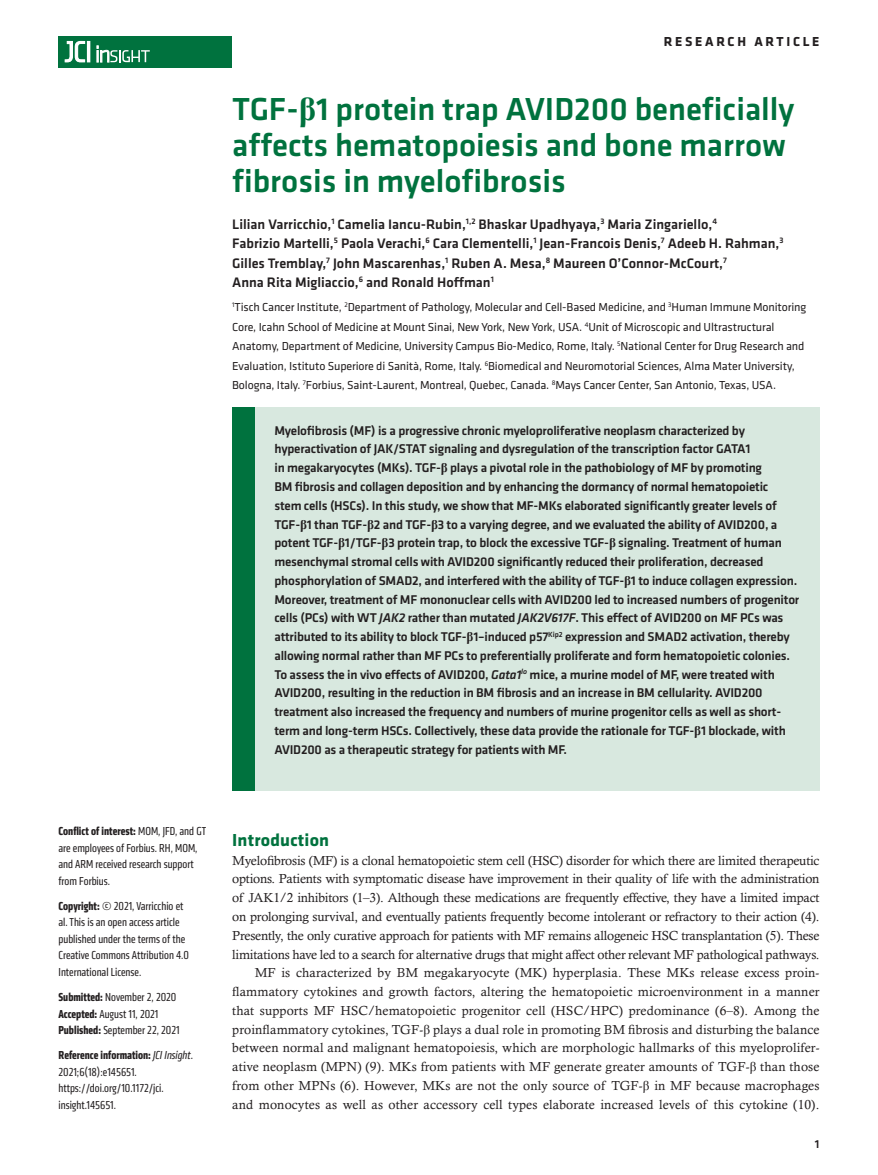
<style>
.page{position:relative;width:878px;height:1175px;background:#fff}
.page>*{position:absolute;margin:0;border:0;box-sizing:border-box;transform-origin:0 0}
.t1{font:500 33px/36px "Klavika Basic";color:#00723e}
.t2{font:700 18px "Klavika";letter-spacing:.01em;color:#00723e}
.t3{font:500 14.25px/19.5px "Klavika Basic";color:#231f20}
.t4{font:700 13.5px "Klavika Basic";letter-spacing:.2em;color:#231f20}
.t5{font:500 13.2px/18.8px "Klavika Basic";letter-spacing:-.015em;color:#231f20}
.t6{font:13.2px/18.8px "Calisto MT Std";letter-spacing:.01em;color:#231f20;text-align:right}
.t7{font:12px/19.5px "Klavika";letter-spacing:-.01em;color:#231f20}
.t8{font:condensed 12px/16.5px "Klavika";color:#231f20}
.t9{font:500 12px "Klavika Basic";color:#231f20}
.s1{font-family:"Times New Roman";font-weight:700}
.s2{font-style:italic}
.s3{font-weight:700}
.s4{font-family:"Times New Roman"}
</style>
<div class="page">
<div style="left:59px;top:36px;width:173px;height:31px;background:#00723e"></div>
<hr style="left:87px;top:41px;width:3px;height:21px;background:#fff">
<svg style="left:64px;top:41px;width:21px;height:22px"></svg>
<svg style="left:97px;top:46px;width:53px;height:16px"></svg>
<div style="left:232px;top:408px;width:587px;height:383px;background:#d8e8df"></div>
<div style="left:232px;top:408px;width:22px;height:383px;background:#00723e"></div>
<p class="t4" style="left:663px;top:32px;width:157px">RESEARCH ARTICLE</p>
<h1 class="t1" style="left:232px;top:91px;width:563px">TGF-<span class="s1">β</span>1 protein trap AVID200 beneficially affects hematopoiesis and bone marrow fibrosis in myelofibrosis</h1>
<p class="t3" style="left:232px;top:214px;width:553px">Lilian Varricchio,<sup>1</sup> Camelia Iancu-Rubin,<sup>1,2</sup> Bhaskar Upadhyaya,<sup>3</sup> Maria Zingariello,<sup>4<br></sup>Fabrizio Martelli,<sup>5</sup> Paola Verachi,<sup>6</sup> Cara Clementelli,<sup>1</sup> Jean-Francois Denis,<sup>7</sup> Adeeb H. Rahman,<sup>3<br></sup>Gilles Tremblay,<sup>7</sup> John Mascarenhas,<sup>1</sup> Ruben A. Mesa,<sup>8</sup> Maureen O’Connor-McCourt,<sup>7<br></sup>Anna Rita Migliaccio,<sup>6</sup> and Ronald Hoffman<sup>1</sup></p>
<p class="t7" style="left:232px;top:297px;width:575px"><sup>1</sup>Tisch Cancer Institute, <sup>2</sup>Department of Pathology, Molecular and Cell-Based Medicine, and <sup>3</sup>Human Immune Monitoring Core, Icahn School of Medicine at Mount Sinai, New York, New York, USA. <sup>4</sup>Unit of Microscopic and Ultrastructural Anatomy, Department of Medicine, University Campus Bio-Medico, Rome, Italy. <sup>5</sup>National Center for Drug Research and Evaluation, Istituto Superiore di Sanità, Rome, Italy. <sup>6</sup>Biomedical and Neuromotorial Sciences, Alma Mater University, Bologna, Italy. <sup>7</sup>Forbius, Saint-Laurent, Montreal, Quebec, Canada. <sup>8</sup>Mays Cancer Center, San Antonio, Texas, USA.</p>
<p class="t5" style="left:274px;top:420px;width:526px">Myelofibrosis (MF) is a progressive chronic myeloproliferative neoplasm characterized by hyperactivation of JAK/STAT signaling and dysregulation of the transcription factor GATA1<br>in megakaryocytes (MKs). TGF-<span class="s1">β</span> plays a pivotal role in the pathobiology of MF by promoting<br>BM fibrosis and collagen deposition and by enhancing the dormancy of normal hematopoietic<br>stem cells (HSCs). In this study, we show that MF-MKs elaborated significantly greater levels of TGF-<span class="s1">β</span>1 than TGF-<span class="s1">β</span>2 and TGF-<span class="s1">β</span>3 to a varying degree, and we evaluated the ability of AVID200, a potent TGF-<span class="s1">β</span>1/TGF-<span class="s1">β</span>3 protein trap, to block the excessive TGF-<span class="s1">β</span> signaling. Treatment of human mesenchymal stromal cells with AVID200 significantly reduced their proliferation, decreased phosphorylation of SMAD2, and interfered with the ability of TGF-<span class="s1">β</span>1 to induce collagen expression.<br>Moreover, treatment of MF mononuclear cells with AVID200 led to increased numbers of progenitor cells (PCs) with WT <span class="s2">JAK2</span> rather than mutated <span class="s2">JAK2V617F</span>. This effect of AVID200 on MF PCs was attributed to its ability to block TGF-<span class="s1">β</span>1–induced p57<sup>Kip2</sup> expression and SMAD2 activation, thereby allowing normal rather than MF PCs to preferentially proliferate and form hematopoietic colonies.<br>To assess the in vivo effects of AVID200, <span class="s2">Gata1</span><sup>lo</sup> mice, a murine model of MF, were treated with AVID200, resulting in the reduction in BM fibrosis and an increase in BM cellularity. AVID200 treatment also increased the frequency and numbers of murine progenitor cells as well as short&shy;term and long-term HSCs. Collectively, these data provide the rationale for TGF-<span class="s1">β</span>1 blockade, with AVID200 as a therapeutic strategy for patients with MF.</p>
<p class="t8" style="left:59px;top:823px;width:149px"><span class="s3">Conflict of interest:</span> MOM, JFD, and GT are employees of Forbius. RH, MOM, and ARM received research support from Forbius.</p>
<p class="t8" style="left:59px;top:897px;width:132px"><span class="s3">Copyright:</span> © 2021, Varricchio et al. This is an open access article published under the terms of the<br>Creative Commons Attribution 4.0<br>International License.</p>
<p class="t8" style="left:59px;top:988px;width:123px"><span class="s3">Submitted:</span> November 2, 2020<br><span class="s3">Accepted:</span> August 11, 2021<br><span class="s3">Published:</span> September 22, 2021</p>
<p class="t8" style="left:59px;top:1046px;width:136px"><span class="s3">Reference information:</span> <span class="s2">JCI Insight</span>.<br>2021;6(18):e145651. https://doi.org/10.1172/jci. insight.145651.</p>
<h2 class="t2" style="left:232px;top:827px;width:98px">Introduction</h2>
<p class="t6" style="left:232px;top:850px;width:588px">Myelofibrosis (MF) is a clonal hematopoietic stem cell (HSC) disorder for which there are limited therapeutic options. Patients with symptomatic disease have improvement in their quality of life with the administration of JAK1/2 inhibitors (1–3). Although these medications are frequently effective, they have a limited impact on prolonging survival, and eventually patients frequently become intolerant or refractory to their action (4).<br>Presently, the only curative approach for patients with MF remains allogeneic HSC transplantation (5). These limitations have led to a search for alternative drugs that might affect other relevant MF pathological pathways.<br>MF is characterized by BM megakaryocyte (MK) hyperplasia. These MKs release excess proin&shy;flammatory cytokines and growth factors, altering the hematopoietic microenvironment in a manner that supports MF HSC/hematopoietic progenitor cell (HSC/HPC) predominance (6–8). Among the proinflammatory cytokines, TGF-<span class="s4">β</span> plays a dual role in promoting BM fibrosis and disturbing the balance between normal and malignant hematopoiesis, which are morphologic hallmarks of this myeloprolifer&shy;ative neoplasm (MPN) (9). MKs from patients with MF generate greater amounts of TGF-<span class="s4">β</span> than those from other MPNs (6). However, MKs are not the only source of TGF-<span class="s4">β</span> in MF because macrophages and monocytes as well as other accessory cell types elaborate increased levels of this cytokine (10).</p>
<p class="t9" style="left:814px;top:1135px;width:6px">1</p>
</div>
